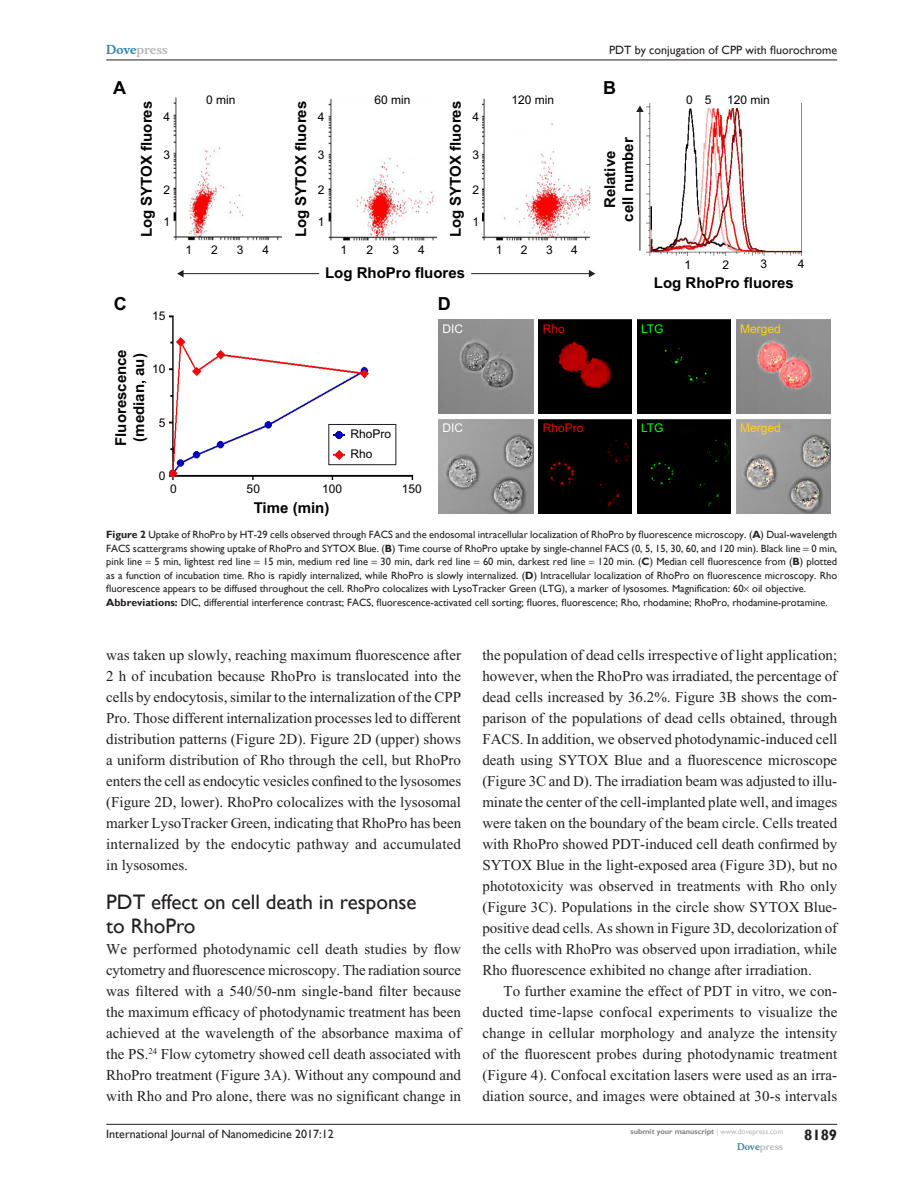
<style>
.page{position:relative;width:918px;height:1188px;background:#fff}
.page>*{position:absolute;margin:0;border:0;box-sizing:border-box;transform-origin:0 0}
.H2-2li{font:21px/24px "Gill Sans";color:#231f20}
.t1{font:700 18px "Arial";color:#000}
.TxF{font:15px/21px "Times New Roman";color:#231f20;text-align:justify}
.Tx{font:15px/21px "Times New Roman";letter-spacing:.005em;color:#231f20;text-align:justify}
.t2{font:700 15px/18px "Arial";color:#000}
.t3{font:700 15px "Gill Sans";color:#231f20}
.t4{font:12px "Gill Sans";color:#231f20}
.t5{font:12px/20.1px "Arial";color:#000}
.t6{font:12px "Arial";color:#fed114}
.t7{font:700 12px "Musee";color:#b8b9bc}
.t8{font:12px "Arial";color:#e00}
.t9{font:12px "Arial";color:#fdfdfd}
.t10{font:12px "Arial";letter-spacing:-.035em;color:#0f0}
.FigC{font:10.5px/13.5px "Gill Sans";color:#231f20;text-align:justify}
.FigSNRI{font:10.5px "Gill Sans";color:#231f20}
.t11{font:700 9px "Musee";color:#b8b9bc}
.t12{font:700 7.5px "Gill Sans";color:#808285}
.s1{color:#3485ae}
.s2{font-weight:700}
.s3{font-weight:400;color:#b8b9bc}
</style>
<div class="page">
<hr style="left:106px;top:1124px;width:731px;height:1px;background:#231f20">
<hr style="left:106px;top:60px;width:731px;height:1px;background:#231f20">
<div style="left:637px;top:319px;width:93px;height:94px;background:#000"></div>
<div style="left:637px;top:419px;width:93px;height:94px;background:#000"></div>
<img style="left:539px;top:319px;width:93px;height:94px">
<div style="left:539px;top:419px;width:93px;height:94px;background:#000"></div>
<img style="left:439px;top:319px;width:94px;height:94px">
<img style="left:439px;top:419px;width:94px;height:94px">
<img style="left:736px;top:419px;width:94px;height:94px">
<img style="left:736px;top:319px;width:94px;height:94px">
<img style="left:170px;top:315px;width:243px;height:165px">
<div style="left:328px;top:424px;width:68px;height:41px;background:#fff;border:1px solid #231f20"></div>
<svg style="left:334px;top:431px;width:11px;height:8px"></svg>
<svg style="left:334px;top:450px;width:11px;height:10px"></svg>
<img style="left:646px;top:104px;width:155px;height:151px">
<hr style="left:640px;top:111px;width:1px;height:140px;background:#231f20">
<svg style="left:636px;top:106px;width:8px;height:6px"></svg>
<img style="left:483px;top:98px;width:107px;height:143px">
<img style="left:329px;top:98px;width:107px;height:143px">
<img style="left:174px;top:98px;width:107px;height:143px">
<hr style="left:182px;top:273px;width:137px;height:1px;background:#231f20">
<svg style="left:177px;top:270px;width:7px;height:7px"></svg>
<hr style="left:471px;top:273px;width:119px;height:1px;background:#231f20">
<svg style="left:589px;top:270px;width:6px;height:7px"></svg>
<p class="t7" style="left:106px;top:43px;width:63px"><span class="s1">Dove</span>press</p>
<p class="t1" style="left:113px;top:75px;width:14px">A</p>
<p class="t2" style="left:138px;top:237px;width:138px;rotate:-90deg">Log SYTOX fluores</p>
<p class="t5" style="left:164px;top:107px;width:8px">4</p>
<p class="t5" style="left:164px;top:145px;width:8px">3</p>
<p class="t5" style="left:164px;top:180px;width:8px">2</p>
<p class="t5" style="left:164px;top:212px;width:8px">1</p>
<p class="t1" style="left:114px;top:291px;width:14px">C</p>
<p class="t5" style="left:152px;top:306px;width:15px">15</p>
<p class="t2" style="left:112px;top:446px;width:98px;rotate:-90deg">Fluorescence (median, au)</p>
<p class="t5" style="left:152px;top:359px;width:15px">10</p>
<p class="t5" style="left:159px;top:412px;width:8px">5</p>
<p class="t5" style="left:159px;top:465px;width:8px">0</p>
<p class="t5" style="left:206px;top:90px;width:31px">0 min</p>
<p class="t5" style="left:185px;top:240px;width:8px">1</p>
<p class="t5" style="left:211px;top:240px;width:8px">2</p>
<p class="t5" style="left:237px;top:240px;width:8px">3</p>
<p class="t5" style="left:262px;top:240px;width:8px">4</p>
<p class="t2" style="left:292px;top:237px;width:138px;rotate:-90deg">Log SYTOX fluores</p>
<p class="t5" style="left:318px;top:107px;width:8px">4</p>
<p class="t5" style="left:318px;top:145px;width:8px">3</p>
<p class="t5" style="left:318px;top:180px;width:8px">2</p>
<p class="t5" style="left:318px;top:212px;width:8px">1</p>
<p class="t5" style="left:374px;top:90px;width:38px">60 min</p>
<p class="t5" style="left:340px;top:240px;width:8px">1</p>
<p class="t5" style="left:366px;top:240px;width:8px">2</p>
<p class="t5" style="left:392px;top:240px;width:8px">3</p>
<p class="t5" style="left:418px;top:240px;width:8px">4</p>
<p class="t2" style="left:447px;top:237px;width:138px;rotate:-90deg">Log SYTOX fluores</p>
<p class="t2" style="left:325px;top:264px;width:142px">Log RhoPro fluores</p>
<p class="t1" style="left:438px;top:292px;width:14px">D</p>
<p class="t9" style="left:442px;top:321px;width:22px">DIC</p>
<p class="t5" style="left:351px;top:424px;width:42px">RhoPro<br>Rho</p>
<p class="t9" style="left:442px;top:420px;width:22px">DIC</p>
<p class="t5" style="left:170px;top:478px;width:8px">0</p>
<p class="t5" style="left:247px;top:478px;width:15px">50</p>
<p class="t2" style="left:254px;top:499px;width:77px">Time (min)</p>
<p class="t5" style="left:322px;top:478px;width:22px">100</p>
<p class="t5" style="left:402px;top:478px;width:22px">150</p>
<p class="t5" style="left:472px;top:107px;width:8px">4</p>
<p class="t5" style="left:472px;top:145px;width:8px">3</p>
<p class="t5" style="left:472px;top:180px;width:8px">2</p>
<p class="t5" style="left:472px;top:212px;width:8px">1</p>
<p class="t5" style="left:512px;top:90px;width:44px">120 min</p>
<p class="t5" style="left:496px;top:240px;width:8px">1</p>
<p class="t5" style="left:521px;top:240px;width:8px">2</p>
<p class="t5" style="left:546px;top:240px;width:8px">3</p>
<p class="t5" style="left:571px;top:240px;width:8px">4</p>
<p class="t4" style="left:609px;top:43px;width:230px">PDT by conjugation of CPP with fluorochrome</p>
<p class="t1" style="left:603px;top:75px;width:14px">B</p>
<p class="t2" style="left:601px;top:222px;width:86px;text-align:center;rotate:-90deg">Relative cell number</p>
<p class="t5" style="left:686px;top:90px;width:27px">0 5</p>
<p class="t5" style="left:727px;top:90px;width:44px">120 min</p>
<p class="t5" style="left:684px;top:254px;width:8px">1</p>
<p class="t5" style="left:722px;top:254px;width:8px">2</p>
<p class="t5" style="left:760px;top:254px;width:8px">3</p>
<p class="t5" style="left:798px;top:254px;width:8px">4</p>
<p class="t2" style="left:654px;top:274px;width:142px">Log RhoPro fluores</p>
<p class="t8" style="left:543px;top:321px;width:24px">Rho</p>
<p class="t10" style="left:641px;top:321px;width:24px">LTG</p>
<p class="t6" style="left:740px;top:321px;width:42px">Merged</p>
<p class="t8" style="left:543px;top:420px;width:42px">RhoPro</p>
<p class="t10" style="left:641px;top:420px;width:24px">LTG</p>
<p class="t6" style="left:740px;top:420px;width:42px">Merged</p>
<p class="FigC" style="left:106px;top:528px;width:732px"><span class="s2">Figure 2</span> Uptake of RhoPro by HT-29 cells observed through FACS and the endosomal intracellular localization of RhoPro by fluorescence microscopy. (<span class="s2">A</span>) Dual-wavelength FACS scattergrams showing uptake of RhoPro and SYTOX Blue. (<span class="s2">B</span>) Time course of RhoPro uptake by single-channel FACS (0, 5, 15, 30, 60, and 120 min). Black line 0 min, pink line 5 min, lightest red line 15 min, medium red line 30 min, dark red line 60 min, darkest red line 120 min. (<span class="s2">C</span>) Median cell fluorescence from (<span class="s2">B</span>) plotted as a function of incubation time. Rho is rapidly internalized, while RhoPro is slowly internalized. (<span class="s2">D</span>) Intracellular localization of RhoPro on fluorescence microscopy. Rho fluorescence appears to be diffused throughout the cell. RhoPro colocalizes with LysoTracker Green (LTG), a marker of lysosomes. Magnification: 60 oil objective.</p>
<p class="FigSNRI" style="left:106px;top:596px;width:723px"><span class="s2">Abbreviations:</span> DIC, differential interference contrast; FACS, fluorescence-activated cell sorting; fluores, fluorescence; Rho, rhodamine; RhoPro, rhodamine-protamine.</p>
<p class="TxF" style="left:106px;top:644px;width:357px">was taken up slowly, reaching maximum fluorescence after 2 h of incubation because RhoPro is translocated into the cells by endocytosis, similar to the internalization of the CPP Pro. Those different internalization processes led to different distribution patterns (Figure 2D). Figure 2D (upper) shows a uniform distribution of Rho through the cell, but RhoPro enters the cell as endocytic vesicles confined to the lysosomes (Figure 2D, lower). RhoPro colocalizes with the lysosomal marker LysoTracker Green, indicating that RhoPro has been internalized by the endocytic pathway and accumulated in lysosomes.</p>
<p class="H2-2li" style="left:106px;top:890px;width:312px">PDT effect on cell death in response to RhoPro</p>
<p class="TxF" style="left:106px;top:938px;width:357px">We performed photodynamic cell death studies by flow cytometry and fluorescence microscopy. The radiation source was filtered with a 540/50-nm single-band filter because the maximum efficacy of photodynamic treatment has been achieved at the wavelength of the absorbance maxima of the PS.<sup>24</sup> Flow cytometry showed cell death associated with RhoPro treatment (Figure 3A). Without any compound and with Rho and Pro alone, there was no significant change in</p>
<p class="TxF" style="left:482px;top:644px;width:357px">the population of dead cells irrespective of light application; however, when the RhoPro was irradiated, the percentage of dead cells increased by 36.2%. Figure 3B shows the com&shy;parison of the populations of dead cells obtained, through FACS. In addition, we observed photodynamic-induced cell death using SYTOX Blue and a fluorescence microscope (Figure 3C and D). The irradiation beam was adjusted to illu&shy;minate the center of the cell-implanted plate well, and images were taken on the boundary of the beam circle. Cells treated with RhoPro showed PDT-induced cell death confirmed by SYTOX Blue in the light-exposed area (Figure 3D), but no phototoxicity was observed in treatments with Rho only (Figure 3C). Populations in the circle show SYTOX Blue&shy;positive dead cells. As shown in Figure 3D, decolorization of the cells with RhoPro was observed upon irradiation, while Rho fluorescence exhibited no change after irradiation.</p>
<p class="Tx" style="left:482px;top:980px;width:357px;text-indent:21px">To further examine the effect of PDT in vitro, we con&shy;ducted time-lapse confocal experiments to visualize the change in cellular morphology and analyze the intensity of the fluorescent probes during photodynamic treatment (Figure 4). Confocal excitation lasers were used as an irra&shy;diation source, and images were obtained at 30-s intervals</p>
<p class="t4" style="left:106px;top:1127px;width:229px">International Journal of Nanomedicine 2017:12</p>
<p class="t12" style="left:631px;top:1127px;width:154px">submit your manuscript <span class="s3">| www.dovepress.com</span></p>
<p class="t11" style="left:737px;top:1141px;width:48px"><span class="s1">Dove</span>press</p>
<p class="t3" style="left:804px;top:1126px;width:35px">8189</p>
</div>
